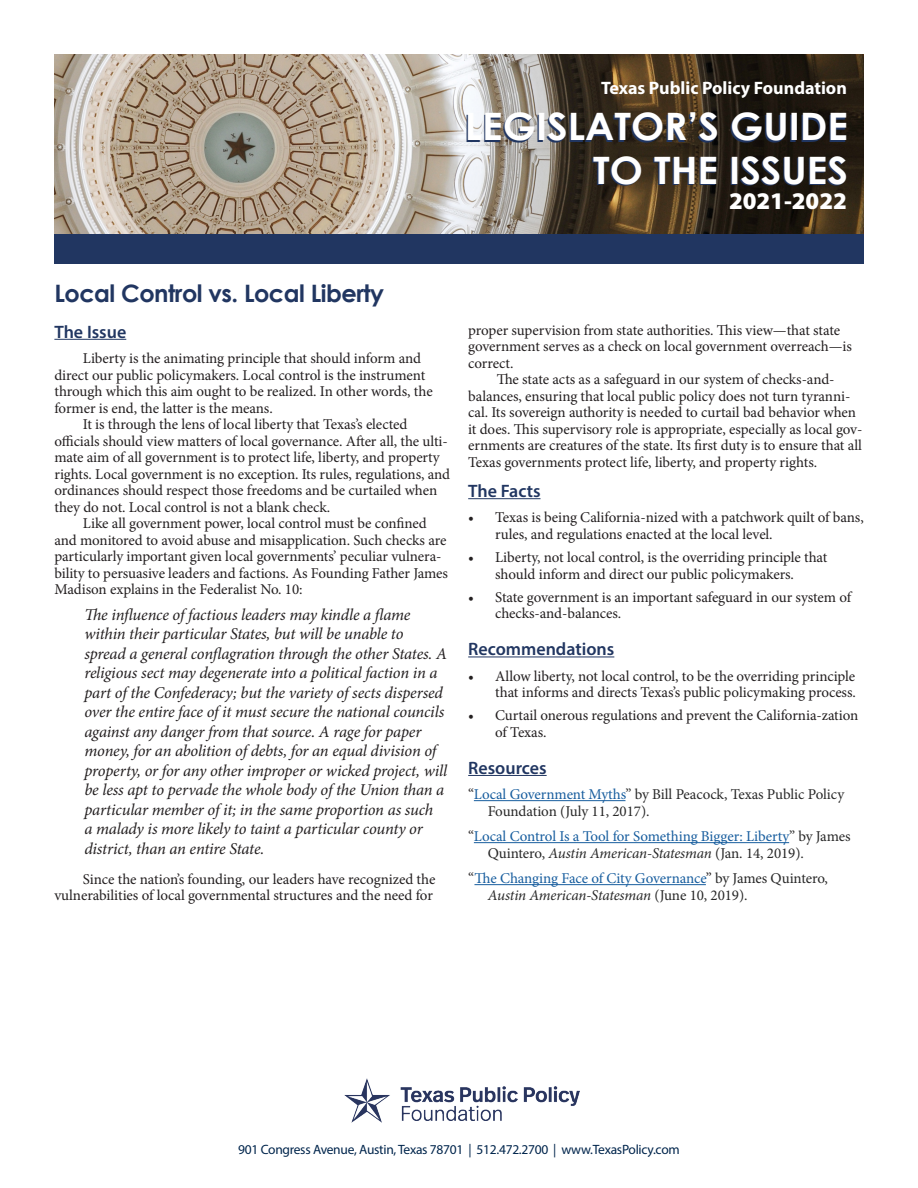
<style>
.page{position:relative;width:918px;height:1188px;background:#fff}
.page>*{position:absolute;margin:0;border:0;box-sizing:border-box;transform-origin:0 0}
.t1{font:700 37.8px/43.2px "Century Gothic";color:#fff;text-align:right;scale:1.05 1}
.t2{font:700 24px "Century Gothic";letter-spacing:-.02em;color:#213661}
.t3{font:900 24px "Myriad Pro";color:#fff}
.Headings{font:600 18px "Myriad Pro";color:#213661}
.t4{font:700 18px "Myriad Pro";color:#fff}
.Inset_Quote{font:italic 16.5px/19.5px "Minion Pro";letter-spacing:-.015em;color:#231f20}
.body_copy{font:15px/16.5px "Minion Pro";letter-spacing:-.005em;color:#231f20}
.References{font:15px/16.5px "Minion Pro";letter-spacing:-.01em;color:#175d9e}
.References-2{font:15px/16.5px "Minion Pro";letter-spacing:-.005em;color:#282828}
.t5{font:13.5px "Myriad Pro";letter-spacing:-.02em;color:#00254c}
.s1{color:#231f20}
.s2{color:#175d9e}
.s3{color:#282828}
.s4{font-style:italic;color:#282828}
</style>
<div class="page">
<img style="left:345px;top:1078px;width:235px;height:44px">
<img style="left:54px;top:54px;width:810px;height:180px">
<div style="left:54px;top:234px;width:810px;height:30px;background:#213661"></div>
<hr style="left:54px;top:339px;width:72px;height:1px;background:#213661">
<hr style="left:468px;top:498px;width:73px;height:1px;background:#213661">
<hr style="left:468px;top:657px;width:146px;height:1px;background:#213661">
<hr style="left:468px;top:775px;width:79px;height:1px;background:#213661">
<hr style="left:474px;top:800px;width:151px;height:1px;background:#175d9e">
<hr style="left:474px;top:842px;width:315px;height:1px;background:#175d9e">
<hr style="left:474px;top:884px;width:232px;height:1px;background:#175d9e">
<p class="t4" style="left:601px;top:76px;width:247px">Texas Public Policy Foundation</p>
<h1 class="t1" style="left:465px;top:103px;width:367px">LEGISLATOR’S GUIDE<br>TO THE ISSUES</h1>
<h2 class="t3" style="left:729px;top:185px;width:119px">2021-2022</h2>
<p class="t2" style="left:54px;top:275px;width:331px">Local Control vs. Local Liberty</p>
<p class="Headings" style="left:54px;top:320px;width:73px">The Issue</p>
<p class="body_copy" style="left:54px;top:350px;width:380px;text-indent:28px">Liberty is the animating principle that should inform and direct our public policymakers. Local control is the instrument through which this aim ought to be realized. In other words, the former is end, the latter is the means.</p>
<p class="body_copy" style="left:54px;top:416px;width:397px;text-indent:28px">It is through the lens of local liberty that Texas’s elected officials should view matters of local governance. After all, the ulti&shy;mate aim of all government is to protect life, liberty, and property rights. Local government is no exception. Its rules, regulations, and ordinances should respect those freedoms and be curtailed when they do not. Local control is not a blank check.</p>
<p class="body_copy" style="left:54px;top:515px;width:395px;text-indent:28px">Like all government power, local control must be confined and monitored to avoid abuse and misapplication. Such checks are particularly important given local governments’ peculiar vulnera&shy;bility to persuasive leaders and factions. As Founding Father James Madison explains in the Federalist No. 10:</p>
<p class="Inset_Quote" style="left:84px;top:604px;width:364px">The influence of factious leaders may kindle a flame within their particular States, but will be unable to spread a general conflagration through the other States. A religious sect may degenerate into a political faction in a part of the Confederacy; but the variety of sects dispersed over the entire face of it must secure the national councils against any danger from that source. A rage for paper money, for an abolition of debts, for an equal division of property, or for any other improper or wicked project, will be less apt to pervade the whole body of the Union than a particular member of it; in the same proportion as such<br>a malady is more likely to taint a particular county or district, than an entire State.</p>
<p class="body_copy" style="left:54px;top:871px;width:383px;text-align:right">Since the nation’s founding, our leaders have recognized the vulnerabilities of local governmental structures and the need for</p>
<p class="body_copy" style="left:468px;top:322px;width:385px">proper supervision from state authorities. This view—that state government serves as a check on local government overreach—is correct.</p>
<p class="body_copy" style="left:468px;top:371px;width:396px;text-indent:28px">The state acts as a safeguard in our system of checks-and&shy;balances, ensuring that local public policy does not turn tyranni&shy;cal. Its sovereign authority is needed to curtail bad behavior when it does. This supervisory role is appropriate, especially as local gov&shy;ernments are creatures of the state. Its first duty is to ensure that all Texas governments protect life, liberty, and property rights.</p>
<p class="Headings" style="left:468px;top:479px;width:74px">The Facts</p>
<p class="body_copy" style="left:495px;top:509px;width:370px;text-indent:-27px">• Texas is being California-nized with a patchwork quilt of bans, rules, and regulations enacted at the local level.</p>
<p class="body_copy" style="left:468px;top:549px;width:361px;text-align:center">• Liberty, not local control, is the overriding principle that should inform and direct our public policymakers.</p>
<p class="body_copy" style="left:495px;top:589px;width:358px;text-indent:-27px">• State government is an important safeguard in our system of checks-and-balances.</p>
<p class="Headings" style="left:468px;top:638px;width:148px">Recommendations</p>
<p class="body_copy" style="left:468px;top:668px;width:389px;text-align:right">• Allow liberty, not local control, to be the overriding principle that informs and directs Texas’s public policymaking process.</p>
<p class="body_copy" style="left:495px;top:707px;width:365px;text-indent:-27px">• Curtail onerous regulations and prevent the California-zation of Texas.</p>
<p class="Headings" style="left:468px;top:756px;width:80px">Resources</p>
<p class="References-2" style="left:488px;top:786px;width:358px;text-indent:-20px"><span class="s1">“</span><span class="s2">Local Government Myths</span>” by Bill Peacock, Texas Public Policy<br>Foundation (July 11, 2017).</p>
<p class="References" style="left:488px;top:828px;width:364px;text-indent:-20px"><span class="s1">“</span>Local Control Is a Tool for Something Bigger: Liberty<span class="s3">” by James<br>Quintero,</span> <span class="s4">Austin American-Statesman</span> <span class="s3">(Jan. 14, 2019).</span></p>
<p class="References" style="left:488px;top:870px;width:342px;text-indent:-20px"><span class="s1">“</span>The Changing Face of City Governance<span class="s1">”</span> <span class="s3">by James Quintero,<br></span><span class="s4">Austin American-Statesman</span> <span class="s3">(June 10, 2019).</span></p>
<p class="t5" style="left:238px;top:1141px;width:443px">901 Congress Avenue, Austin, Texas 78701 | 512.472.2700 | www.TexasPolicy.com</p>
</div>
